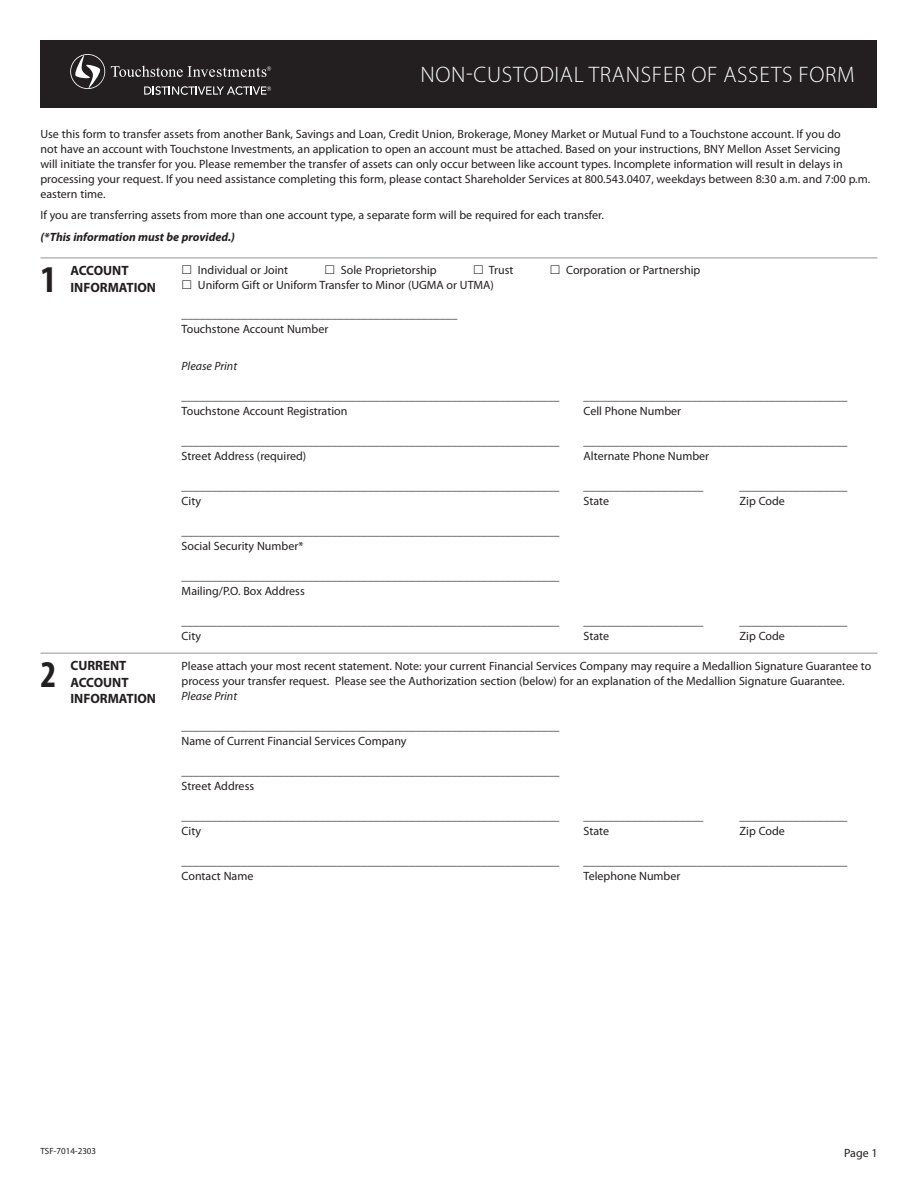
<style>
.page{position:relative;width:918px;height:1188px;background:#fff}
.page>*{position:absolute;margin:0;border:0;box-sizing:border-box;transform-origin:0 0}
.t1{font:700 condensed 37.95px "Myriad Pro";color:#231f20}
.t2{font:300 22.5px "Myriad Pro";letter-spacing:.03em;color:#fff}
.t3{font:700 13.5px/16.5px "Myriad Pro";color:#231f20}
.t4{font:12px/15px "Myriad Pro";color:#231f20}
.t5{font:italic 700 12px "Myriad Pro";color:#231f20}
.t6{font:italic 12px "Myriad Pro";color:#231f20}
.t7{font:9px "Myriad Pro";color:#231f20}
</style>
<div class="page">
<div style="left:40px;top:40px;width:838px;height:68px;background:#231f20"></div>
<hr style="left:40px;top:258px;width:838px;height:1px;background:#939598">
<hr style="left:40px;top:653px;width:838px;height:1px;background:#939598">
<svg style="left:70px;top:54px;width:201px;height:41px"></svg>
<h2 class="t2" style="left:420px;top:62px;width:436px">NON-CUSTODIAL TRANSFER OF ASSETS FORM</h2>
<p class="t4" style="left:41px;top:126px;width:831px">Use this form to transfer assets from another Bank, Savings and Loan, Credit Union, Brokerage, Money Market or Mutual Fund to a Touchstone account. If you do<br>not have an account with Touchstone Investments, an application to open an account must be attached. Based on your instructions, BNY Mellon Asset Servicing<br>will initiate the transfer for you. Please remember the transfer of assets can only occur between like account types. Incomplete information will result in delays in processing your request. If you need assistance completing this form, please contact Shareholder Services at 800.543.0407, weekdays between 8:30 a.m. and 7:00 p.m. eastern time.</p>
<p class="t4" style="left:41px;top:208px;width:565px">If you are transferring assets from more than one account type, a separate form will be required for each transfer.</p>
<p class="t5" style="left:41px;top:230px;width:196px">(*This information must be provided.)</p>
<h1 class="t1" style="left:40px;top:258px;width:17px">1</h1>
<p class="t3" style="left:70px;top:263px;width:87px">ACCOUNT<br>INFORMATION</p>
<h1 class="t1" style="left:40px;top:653px;width:17px">2</h1>
<p class="t3" style="left:70px;top:657px;width:87px">CURRENT<br>ACCOUNT<br>INFORMATION</p>
<p class="t4" style="left:198px;top:263px;width:92px">Individual or Joint</p>
<p class="t4" style="left:341px;top:263px;width:97px">Sole Proprietorship</p>
<p class="t4" style="left:489px;top:263px;width:26px">Trust</p>
<p class="t4" style="left:566px;top:263px;width:136px">Corporation or Partnership</p>
<p class="t4" style="left:198px;top:278px;width:297px">Uniform Gift or Uniform Transfer to Minor (UGMA or UTMA)</p>
<p class="t4" style="left:182px;top:306px;width:277px">______________________________________________<br>Touchstone Account Number</p>
<p class="t6" style="left:182px;top:359px;width:57px">Please Print</p>
<p class="t4" style="left:182px;top:388px;width:379px">_______________________________________________________________</p>
<p class="t4" style="left:584px;top:388px;width:265px">____________________________________________</p>
<p class="t4" style="left:182px;top:403px;width:167px">Touchstone Account Registration</p>
<p class="t4" style="left:584px;top:403px;width:99px">Cell Phone Number</p>
<p class="t4" style="left:182px;top:433px;width:379px">_______________________________________________________________</p>
<p class="t4" style="left:584px;top:433px;width:265px">____________________________________________</p>
<p class="t4" style="left:182px;top:448px;width:126px">Street Address (required)</p>
<p class="t4" style="left:584px;top:448px;width:127px">Alternate Phone Number</p>
<p class="t4" style="left:182px;top:478px;width:379px">_______________________________________________________________</p>
<p class="t4" style="left:584px;top:478px;width:121px">____________________</p>
<p class="t4" style="left:740px;top:478px;width:109px">__________________</p>
<p class="t4" style="left:182px;top:493px;width:21px">City</p>
<p class="t4" style="left:584px;top:493px;width:27px">State</p>
<p class="t4" style="left:740px;top:493px;width:47px">Zip Code</p>
<p class="t4" style="left:182px;top:523px;width:379px">_______________________________________________________________<br>Social Security Number*</p>
<p class="t4" style="left:182px;top:568px;width:379px">_______________________________________________________________<br>Mailing/P.O. Box Address</p>
<p class="t4" style="left:182px;top:613px;width:379px">_______________________________________________________________</p>
<p class="t4" style="left:584px;top:613px;width:121px">____________________</p>
<p class="t4" style="left:740px;top:613px;width:109px">__________________</p>
<p class="t4" style="left:182px;top:628px;width:21px">City</p>
<p class="t4" style="left:584px;top:628px;width:27px">State</p>
<p class="t4" style="left:740px;top:628px;width:47px">Zip Code</p>
<p class="t4" style="left:182px;top:658px;width:691px">Please attach your most recent statement. Note: your current Financial Services Company may require a Medallion Signature Guarantee to process your transfer request. Please see the Authorization section (below) for an explanation of the Medallion Signature Guarantee.</p>
<p class="t6" style="left:182px;top:689px;width:57px">Please Print</p>
<p class="t4" style="left:182px;top:718px;width:379px">_______________________________________________________________<br>Name of Current Financial Services Company</p>
<p class="t4" style="left:182px;top:763px;width:379px">_______________________________________________________________<br>Street Address</p>
<p class="t4" style="left:182px;top:808px;width:379px">_______________________________________________________________</p>
<p class="t4" style="left:584px;top:808px;width:121px">____________________</p>
<p class="t4" style="left:740px;top:808px;width:109px">__________________</p>
<p class="t4" style="left:182px;top:823px;width:21px">City</p>
<p class="t4" style="left:584px;top:823px;width:27px">State</p>
<p class="t4" style="left:740px;top:823px;width:47px">Zip Code</p>
<p class="t4" style="left:182px;top:853px;width:379px">_______________________________________________________________</p>
<p class="t4" style="left:584px;top:853px;width:265px">____________________________________________</p>
<p class="t4" style="left:182px;top:868px;width:73px">Contact Name</p>
<p class="t4" style="left:584px;top:868px;width:98px">Telephone Number</p>
<p class="t7" style="left:40px;top:1146px;width:57px">TSF-7014-2303</p>
<p class="t4" style="left:844px;top:1145px;width:35px">Page 1</p>
</div>
